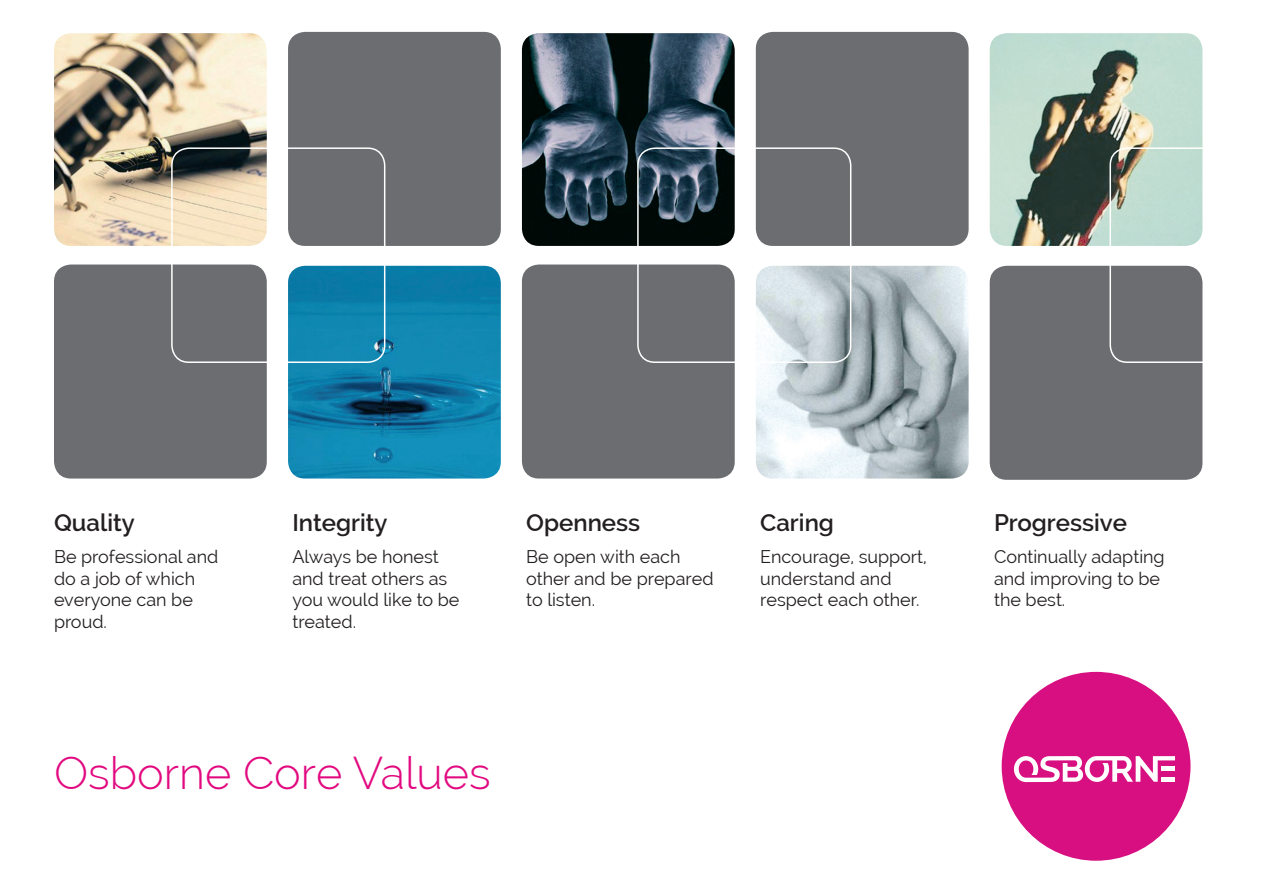
<style>
.page{position:relative;width:1263px;height:893px;background:#fff}
.page>*{position:absolute;margin:0;border:0;box-sizing:border-box;transform-origin:0 0}
.t1{font:300 45px "Raleway";color:#e20980}
.t2{font:600 24px "Raleway";color:#231f20}
.t3{font:18px/21.6px "Raleway";color:#231f20}
</style>
<div class="page">
<img style="left:54px;top:33px;width:213px;height:213px">
<img style="left:990px;top:33px;width:212px;height:213px">
<img style="left:522px;top:33px;width:213px;height:213px">
<img style="left:288px;top:266px;width:213px;height:213px">
<img style="left:756px;top:266px;width:212px;height:213px">
<div style="left:288px;top:32px;width:213px;height:214px;background:#6c6d70;border-radius:17px"></div>
<div style="left:54px;top:264px;width:213px;height:215px;background:#6c6d70;border-radius:17px"></div>
<div style="left:522px;top:264px;width:213px;height:215px;background:#6c6d70;border-radius:17px"></div>
<div style="left:756px;top:32px;width:212px;height:214px;background:#6c6d70;border-radius:17px"></div>
<div style="left:990px;top:266px;width:212px;height:214px;background:#6c6d70;border-radius:17px"></div>
<div style="left:171px;top:147px;width:214px;height:216px;border:2px solid #fff;border-radius:17px"></div>
<div style="left:637px;top:147px;width:214px;height:216px;border:2px solid #fff;border-radius:17px"></div>
<svg style="left:1109px;top:147px;width:94px;height:216px"></svg>
<div style="left:1002px;top:672px;width:188px;height:189px;background:#d80f81;border-radius:50%"></div>
<svg style="left:1014px;top:756px;width:161px;height:26px"></svg>
<p class="t2" style="left:54px;top:508px;width:82px">Quality</p>
<p class="t3" style="left:54px;top:546px;width:166px">Be professional and do a job of which</p>
<p class="t3" style="left:54px;top:589px;width:140px">everyone can be proud.</p>
<p class="t2" style="left:292px;top:508px;width:97px">Integrity</p>
<p class="t3" style="left:292px;top:546px;width:169px">Always be honest and treat others as you would like to be treated.</p>
<p class="t2" style="left:526px;top:508px;width:115px">Openness</p>
<p class="t3" style="left:526px;top:546px;width:189px">Be open with each other and be prepared to listen.</p>
<p class="t2" style="left:760px;top:508px;width:75px">Caring</p>
<p class="t3" style="left:760px;top:546px;width:168px">Encourage, support, understand and</p>
<p class="t3" style="left:760px;top:589px;width:161px">respect each other.</p>
<p class="t1" style="left:54px;top:746px;width:438px">Osborne Core Values</p>
<p class="t2" style="left:994px;top:508px;width:135px">Progressive</p>
<p class="t3" style="left:994px;top:546px;width:172px">Continually adapting and improving to be the best.</p>
</div>
